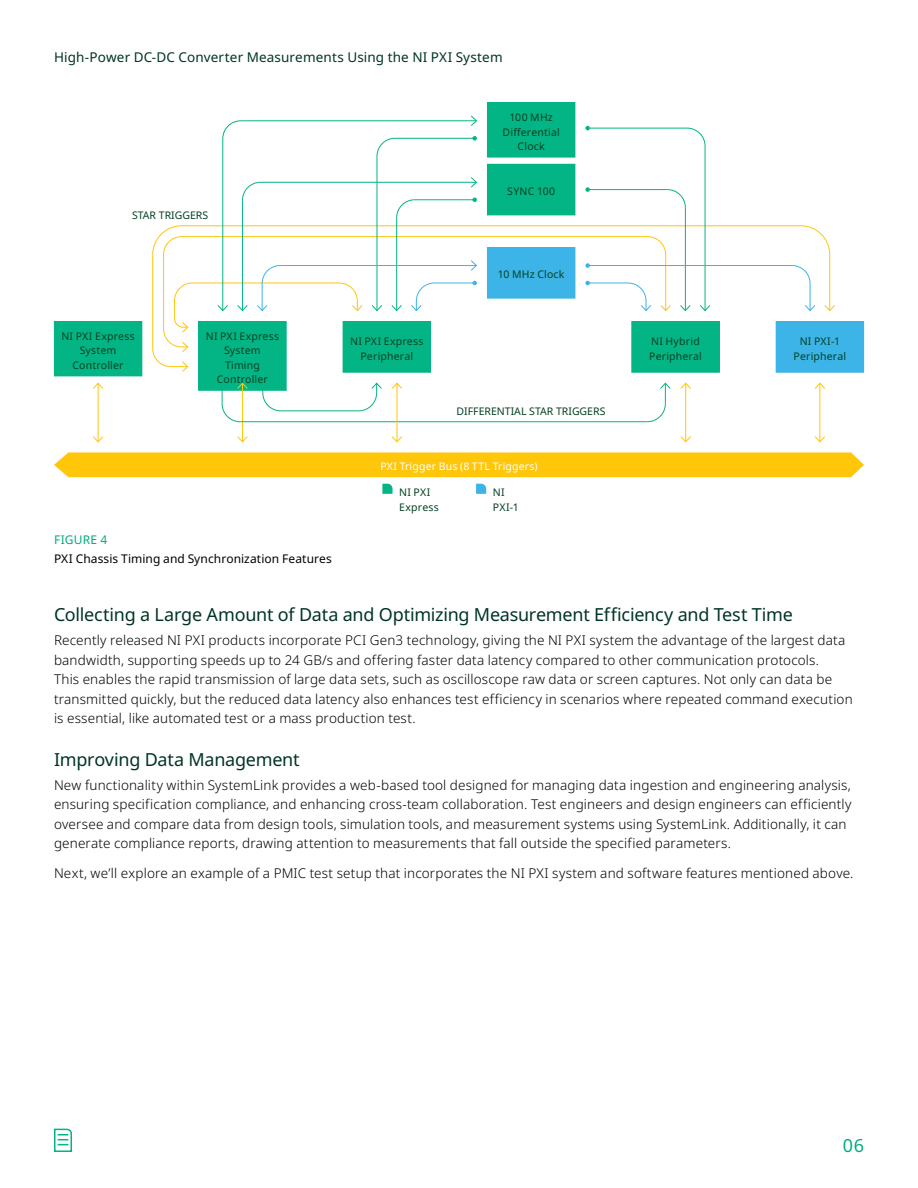
<style>
.page{position:relative;width:918px;height:1188px;background:#fff}
.page>*{position:absolute;margin:0;border:0;box-sizing:border-box;transform-origin:0 0}
.H4__Reg_12_Auto___Dark_Green{font:18px "Noto Sans";letter-spacing:-.015em;color:#003427}
.t1{font:18px "Noto Sans";color:#00ac7e}
.Body__Light_10_14{font:300 13.5px/19.5px "Noto Sans";letter-spacing:.01em;color:#000}
.t2{font:13.5px "Noto Sans";letter-spacing:.01em;color:#003427}
.Caption__Reg_8_10{font:12px "Noto Sans";letter-spacing:.005em;color:#000}
.FIGURE_Number__8_10__Green{font:12px "Noto Sans";letter-spacing:.015em;color:#00ac7e}
.Founders_IL_Label_-_FG_Center_Aligned{font:10.5px/14.4px "Noto Sans";letter-spacing:.015em;color:#044123;text-align:center}
.Small_Captions{font:10.5px "Noto Sans";color:#044123}
.Founders_IL_Label_-_White_Center_Aligned{font:10.5px "Noto Sans";letter-spacing:.015em;color:#fff}
.Founders_IL_Label_-_FG_Left_Aligned{font:10.5px/14.4px "Noto Sans";letter-spacing:.02em;color:#044123}
</style>
<div class="page">
<svg style="left:54px;top:1128px;width:18px;height:24px"></svg>
<div style="left:54px;top:452px;width:810px;height:25px;background:#ffc60a"></div>
<div style="left:54px;top:322px;width:88px;height:54px;background:#03b585"></div>
<div style="left:54px;top:321px;width:88px;height:55px;border:1px solid #03b585"></div>
<div style="left:487px;top:248px;width:88px;height:50px;background:#3cb4e7"></div>
<div style="left:487px;top:247px;width:88px;height:52px;border:1px solid #3cb4e7"></div>
<div style="left:487px;top:164px;width:88px;height:51px;background:#03b585"></div>
<div style="left:487px;top:103px;width:88px;height:54px;background:#03b585"></div>
<div style="left:487px;top:102px;width:88px;height:55px;border:1px solid #03b585"></div>
<div style="left:199px;top:322px;width:87px;height:68px;background:#03b585"></div>
<div style="left:198px;top:321px;width:89px;height:70px;border:1px solid #03b585"></div>
<div style="left:343px;top:322px;width:88px;height:50px;background:#03b585"></div>
<div style="left:343px;top:321px;width:88px;height:52px;border:1px solid #03b585"></div>
<div style="left:632px;top:322px;width:87px;height:50px;background:#03b585"></div>
<div style="left:631px;top:321px;width:89px;height:52px;border:1px solid #03b585"></div>
<div style="left:776px;top:322px;width:88px;height:50px;background:#3cb4e7"></div>
<div style="left:776px;top:321px;width:88px;height:52px;border:1px solid #3cb4e7"></div>
<hr style="left:98px;top:383px;width:1px;height:59px;background:#ffc60a">
<svg style="left:93px;top:436px;width:11px;height:7px"></svg>
<svg style="left:93px;top:382px;width:11px;height:8px"></svg>
<hr style="left:242px;top:383px;width:1px;height:59px;background:#ffc60a">
<svg style="left:237px;top:436px;width:11px;height:7px"></svg>
<hr style="left:820px;top:383px;width:1px;height:59px;background:#ffc60a">
<svg style="left:814px;top:436px;width:11px;height:7px"></svg>
<svg style="left:814px;top:382px;width:11px;height:8px"></svg>
<hr style="left:665px;top:255px;width:1px;height:56px;background:#ffc60a">
<svg style="left:660px;top:304px;width:11px;height:8px"></svg>
<hr style="left:829px;top:255px;width:1px;height:56px;background:#ffc60a">
<svg style="left:824px;top:304px;width:11px;height:8px"></svg>
<svg style="left:339px;top:282px;width:24px;height:30px"></svg>
<svg style="left:647px;top:236px;width:19px;height:19px"></svg>
<hr style="left:152px;top:255px;width:1px;height:94px;background:#ffc60a">
<hr style="left:163px;top:255px;width:1px;height:74px;background:#ffc60a">
<svg style="left:152px;top:282px;width:41px;height:90px"></svg>
<hr style="left:192px;top:283px;width:147px;height:1px;background:#ffc60a">
<hr style="left:182px;top:236px;width:466px;height:1px;background:#ffc60a">
<hr style="left:182px;top:225px;width:619px;height:1px;background:#ffc60a">
<svg style="left:152px;top:225px;width:30px;height:30px"></svg>
<svg style="left:800px;top:225px;width:30px;height:30px"></svg>
<hr style="left:685px;top:383px;width:1px;height:59px;background:#ffc60a">
<svg style="left:680px;top:436px;width:11px;height:7px"></svg>
<svg style="left:680px;top:382px;width:11px;height:8px"></svg>
<hr style="left:240px;top:421px;width:407px;height:1px;background:#03b585">
<svg style="left:216px;top:382px;width:32px;height:40px"></svg>
<svg style="left:647px;top:382px;width:24px;height:40px"></svg>
<hr style="left:281px;top:410px;width:78px;height:1px;background:#03b585">
<svg style="left:257px;top:389px;width:25px;height:23px"></svg>
<hr style="left:397px;top:383px;width:1px;height:59px;background:#ffc60a">
<svg style="left:392px;top:436px;width:10px;height:7px"></svg>
<svg style="left:392px;top:382px;width:10px;height:8px"></svg>
<svg style="left:358px;top:382px;width:24px;height:30px"></svg>
<hr style="left:377px;top:156px;width:1px;height:155px;background:#03b585">
<svg style="left:371px;top:304px;width:11px;height:8px"></svg>
<hr style="left:396px;top:218px;width:1px;height:93px;background:#03b585">
<svg style="left:391px;top:304px;width:11px;height:8px"></svg>
<hr style="left:222px;top:139px;width:1px;height:172px;background:#03b585">
<svg style="left:217px;top:304px;width:11px;height:8px"></svg>
<hr style="left:242px;top:200px;width:1px;height:111px;background:#03b585">
<svg style="left:237px;top:304px;width:11px;height:8px"></svg>
<hr style="left:705px;top:146px;width:1px;height:165px;background:#03b585">
<svg style="left:700px;top:304px;width:11px;height:8px"></svg>
<hr style="left:685px;top:208px;width:1px;height:103px;background:#03b585">
<svg style="left:680px;top:304px;width:11px;height:8px"></svg>
<hr style="left:415px;top:199px;width:60px;height:1px;background:#03b585">
<svg style="left:472px;top:198px;width:5px;height:4px"></svg>
<hr style="left:588px;top:189px;width:79px;height:1px;background:#03b585">
<svg style="left:585px;top:187px;width:5px;height:5px"></svg>
<hr style="left:588px;top:128px;width:99px;height:1px;background:#03b585">
<svg style="left:585px;top:126px;width:5px;height:4px"></svg>
<hr style="left:260px;top:182px;width:216px;height:1px;background:#03b585">
<svg style="left:470px;top:177px;width:7px;height:11px"></svg>
<hr style="left:395px;top:138px;width:80px;height:1px;background:#03b585">
<svg style="left:472px;top:136px;width:5px;height:5px"></svg>
<hr style="left:241px;top:120px;width:235px;height:1px;background:#03b585">
<svg style="left:470px;top:115px;width:7px;height:11px"></svg>
<svg style="left:396px;top:199px;width:19px;height:20px"></svg>
<svg style="left:667px;top:189px;width:19px;height:19px"></svg>
<svg style="left:686px;top:127px;width:20px;height:20px"></svg>
<svg style="left:242px;top:182px;width:19px;height:19px"></svg>
<svg style="left:222px;top:120px;width:20px;height:20px"></svg>
<svg style="left:376px;top:138px;width:20px;height:19px"></svg>
<hr style="left:434px;top:283px;width:41px;height:1px;background:#3cb4e7">
<svg style="left:472px;top:281px;width:5px;height:4px"></svg>
<hr style="left:280px;top:265px;width:196px;height:1px;background:#3cb4e7">
<svg style="left:471px;top:260px;width:6px;height:11px"></svg>
<hr style="left:588px;top:283px;width:40px;height:1px;background:#3cb4e7">
<svg style="left:585px;top:281px;width:5px;height:4px"></svg>
<hr style="left:588px;top:265px;width:204px;height:1px;background:#3cb4e7">
<svg style="left:585px;top:263px;width:5px;height:5px"></svg>
<svg style="left:411px;top:282px;width:24px;height:30px"></svg>
<svg style="left:256px;top:265px;width:25px;height:47px"></svg>
<svg style="left:792px;top:265px;width:24px;height:47px"></svg>
<svg style="left:627px;top:282px;width:24px;height:29px"></svg>
<svg style="left:382px;top:484px;width:11px;height:10px"></svg>
<svg style="left:476px;top:484px;width:10px;height:10px"></svg>
<p class="t2" style="left:54px;top:48px;width:450px">High-Power DC-DC Converter Measurements Using the NI PXI System</p>
<p class="Founders_IL_Label_-_FG_Center_Aligned" style="left:503px;top:110px;width:59px">100 MHz<br>Differential<br>Clock</p>
<p class="Small_Captions" style="left:132px;top:208px;width:78px">STAR TRIGGERS</p>
<p class="Founders_IL_Label_-_FG_Center_Aligned" style="left:507px;top:184px;width:50px">SYNC 100</p>
<p class="Founders_IL_Label_-_FG_Center_Aligned" style="left:498px;top:268px;width:68px">10 MHz Clock</p>
<p class="Founders_IL_Label_-_FG_Center_Aligned" style="left:62px;top:329px;width:75px">NI PXI Express<br>System<br>Controller</p>
<p class="Founders_IL_Label_-_FG_Center_Aligned" style="left:206px;top:329px;width:75px">NI PXI Express<br>System<br>Timing<br>Controller</p>
<p class="Founders_IL_Label_-_FG_Center_Aligned" style="left:350px;top:335px;width:75px">NI PXI Express<br>Peripheral</p>
<p class="Founders_IL_Label_-_FG_Center_Aligned" style="left:649px;top:335px;width:54px;text-align:left">NI Hybrid<br>Peripheral</p>
<p class="Founders_IL_Label_-_FG_Center_Aligned" style="left:794px;top:335px;width:54px">NI PXI-1<br>Peripheral</p>
<p class="Small_Captions" style="left:457px;top:404px;width:150px">DIFFERENTIAL STAR TRIGGERS</p>
<p class="Founders_IL_Label_-_White_Center_Aligned" style="left:380px;top:459px;width:159px">PXI Trigger Bus (8 TTL Triggers)</p>
<p class="Founders_IL_Label_-_FG_Left_Aligned" style="left:399px;top:485px;width:41px">NI PXI<br>Express</p>
<p class="Founders_IL_Label_-_FG_Left_Aligned" style="left:493px;top:485px;width:27px">NI<br>PXI-1</p>
<p class="FIGURE_Number__8_10__Green" style="left:54px;top:531px;width:55px">FIGURE 4</p>
<p class="Caption__Reg_8_10" style="left:54px;top:551px;width:279px">PXI Chassis Timing and Synchronization Features</p>
<h4 class="H4__Reg_12_Auto___Dark_Green" style="left:54px;top:602px;width:741px">Collecting a Large Amount of Data and Optimizing Measurement Efficiency and Test Time</h4>
<p class="Body__Light_10_14" style="left:54px;top:631px;width:800px">Recently released NI PXI products incorporate PCI Gen3 technology, giving the NI PXI system the advantage of the largest data bandwidth, supporting speeds up to 24 GB/s and offering faster data latency compared to other communication protocols.<br>This enables the rapid transmission of large data sets, such as oscilloscope raw data or screen captures. Not only can data be transmitted quickly, but the reduced data latency also enhances test efficiency in scenarios where repeated command execution is essential, like automated test or a mass production test.</p>
<h4 class="H4__Reg_12_Auto___Dark_Green" style="left:54px;top:746px;width:247px">Improving Data Management</h4>
<p class="Body__Light_10_14" style="left:54px;top:775px;width:799px">New functionality within SystemLink provides a web-based tool designed for managing data ingestion and engineering analysis, ensuring specification compliance, and enhancing cross-team collaboration. Test engineers and design engineers can efficiently oversee and compare data from design tools, simulation tools, and measurement systems using SystemLink. Additionally, it can generate compliance reports, drawing attention to measurements that fall outside the specified parameters.</p>
<p class="Body__Light_10_14" style="left:54px;top:864px;width:801px">Next, we’ll explore an example of a PMIC test setup that incorporates the NI PXI system and software features mentioned above.</p>
<h1 class="t1" style="left:843px;top:1133px;width:23px">06</h1>
</div>
